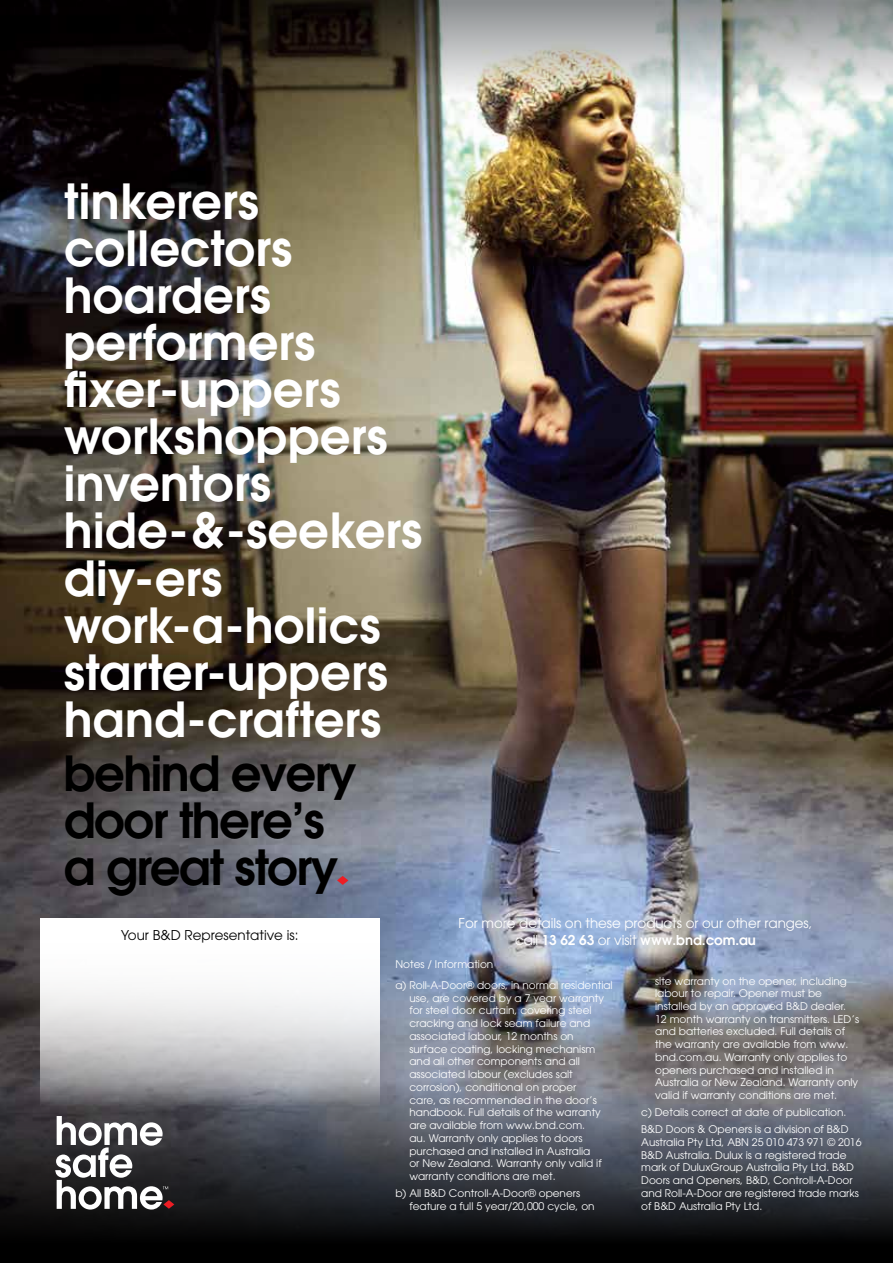
<style>
.page{position:relative;width:893px;height:1263px;background:#fff}
.page>*{position:absolute;margin:0;border:0;box-sizing:border-box;transform-origin:0 0}
.t1{font:600 48.15px/47.1px "Avant Garde";letter-spacing:.005em;color:#fff}
.t2{font:600 48.15px/47.1px "Avant Garde";letter-spacing:-.03em;color:#000}
.t3{font:13.5px/16.5px "Avant Garde";letter-spacing:-.005em;color:#fff;text-align:center}
.t4{font:13.5px "Avant Garde";color:#000}
.t5{font:10.5px/12.8px "Avant Garde";color:#fff}
.s1{font-weight:600}
</style>
<div class="page">
<img style="left:0;top:191px;width:893px;height:727px">
<svg style="left:0;top:918px;width:893px;height:345px;background:#50535d"></svg>
<img style="left:0;top:0;width:893px;height:191px">
<svg style="left:337px;top:876px;width:11px;height:9px"></svg>
<svg style="left:41px;top:918px;width:339px;height:188px"></svg>
<svg style="left:55px;top:1116px;width:119px;height:93px"></svg>
<h1 class="t1" style="left:64px;top:177px;width:360px">tinkerers collectors hoarders performers fixer-uppers workshoppers inventors hide-&amp;-seekers diy-ers work-a-holics starter-uppers hand-crafters</h1>
<h1 class="t2" style="left:64px;top:749px;width:294px">behind every door there’s a great story</h1>
<p class="t4" style="left:121px;top:927px;width:179px">Your B&amp;D Representative is:</p>
<p class="t3" style="left:459px;top:915px;width:355px">For more details on these products or our other ranges, call <span class="s1">13 62 63</span> or visit <span class="s1">www.bnd.com.au</span></p>
<p class="t5" style="left:395px;top:953px;width:219px;line-height:21.3px">Notes / Information<br>a) Roll-A-Door® doors, in normal residential</p>
<p class="t5" style="left:409px;top:991px;width:196px">use, are covered by a 7 year warranty for steel door curtain, covering steel cracking and lock seam failure and associated labour, 12 months on surface coating, locking mechanism and all other components and all associated labour (excludes salt corrosion), conditional on proper care, as recommended in the door’s handbook. Full details of the warranty are available from www.bnd.com. au. Warranty only applies to doors purchased and installed in Australia<br>or New Zealand. Warranty only valid if warranty conditions are met.</p>
<p class="t5" style="left:409px;top:1187px;width:187px;text-indent:-14px">b) All B&amp;D Controll-A-Door® openers feature a full 5 year/20,000 cycle, on</p>
<p class="t5" style="left:655px;top:974px;width:205px">site warranty on the opener, including labour to repair. Opener must be installed by an approved B&amp;D dealer.<br>12 month warranty on transmitters. LED’s and batteries excluded. Full details of the warranty are available from www. bnd.com.au. Warranty only applies to openers purchased and installed in Australia or New Zealand. Warranty only valid if warranty conditions are met.</p>
<p class="t5" style="left:641px;top:1104px;width:209px;line-height:17px">c) Details correct at date of publication.<br>B&amp;D Doors &amp; Openers is a division of B&amp;D</p>
<p class="t5" style="left:641px;top:1136px;width:222px">Australia Pty Ltd, ABN 25 010 473 971 © 2016<br>B&amp;D Australia. Dulux is a registered trade mark of DuluxGroup Australia Pty Ltd. B&amp;D Doors and Openers, B&amp;D, Controll-A-Door and Roll-A-Door are registered trade marks of B&amp;D Australia Pty Ltd.</p>
</div>
